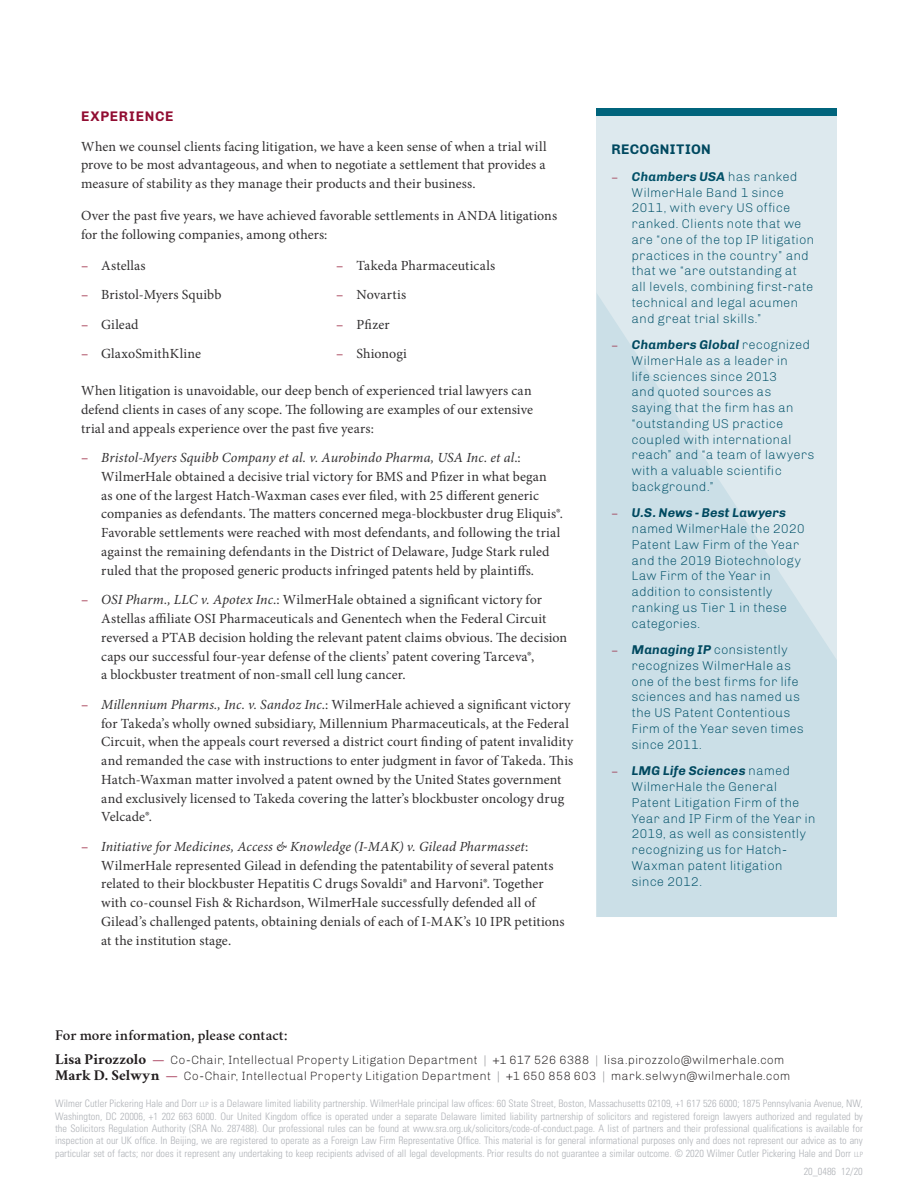
<style>
.page{position:relative;width:918px;height:1188px;background:#fff}
.page>*{position:absolute;margin:0;border:0;box-sizing:border-box;transform-origin:0 0}
.contact_subhead{font:600 15px "Crimson";color:#231f20}
.body_text{font:13.95px/18.8px "Minion Pro";letter-spacing:.005em;color:#312f30}
.sidebar_text{font:700 13.95px "Chivo";letter-spacing:.02em;color:#004960}
.subhead{font:700 13.95px "Chivo";letter-spacing:.045em;color:#910d32}
.t1{font:300 12.75px/15.8px "Chivo";letter-spacing:.015em;color:#005068}
.contact_deatils{font:300 12px/16.5px "Chivo";letter-spacing:.015em;color:#231f20}
.t2{font:300 condensed 10.2px/12.3px "Univers LT Std";color:#b0b3b8;text-align:justify}
.t3{font:300 condensed 10.2px "Univers LT Std";color:#b0b3b8}
.s1{color:#961d38}
.s2{font-style:italic}
.s3{font-family:"Minion Pro";font-weight:400;color:#961d38}
.s4{font-weight:700;font-style:italic}
.s5{font-weight:700;font-style:italic;color:#004960}
.s6{font-family:"Crimson";font-weight:700;font-size:15px}
.s7{color:#910d32}
.s8{color:#939598}
.s9{font-size:7.2px}
</style>
<div class="page">
<div style="left:597px;top:113px;width:240px;height:804px;background:#dde9ee"></div>
<svg style="left:597px;top:294px;width:240px;height:623px;fill:#cbdfe7"></svg>
<div style="left:597px;top:108px;width:240px;height:7px;background:#00647c"></div>
<p class="subhead" style="left:81px;top:108px;width:94px">EXPERIENCE</p>
<p class="body_text" style="left:81px;top:137px;width:467px;text-align:justify">When we counsel clients facing litigation, we have a keen sense of when a trial will prove to be most advantageous, and when to negotiate a settlement that provides a measure of stability as they manage their products and their business.</p>
<p class="body_text" style="left:81px;top:207px;width:478px">Over the past five years, we have achieved favorable settlements in ANDA litigations for the following companies, among others:</p>
<p class="body_text" style="left:81px;top:256px;width:66px"><span class="s1">–</span> Astellas</p>
<p class="body_text" style="left:81px;top:286px;width:142px"><span class="s1">–</span> Bristol-Myers Squibb</p>
<p class="body_text" style="left:81px;top:315px;width:59px"><span class="s1">–</span> Gilead</p>
<p class="body_text" style="left:81px;top:345px;width:122px"><span class="s1">–</span> GlaxoSmithKline</p>
<p class="body_text" style="left:336px;top:256px;width:160px"><span class="s1">–</span> Takeda Pharmaceuticals</p>
<p class="body_text" style="left:336px;top:286px;width:71px"><span class="s1">–</span> Novartis</p>
<p class="body_text" style="left:336px;top:315px;width:55px"><span class="s1">–</span> Pfizer</p>
<p class="body_text" style="left:336px;top:345px;width:72px"><span class="s1">–</span> Shionogi</p>
<p class="body_text" style="left:81px;top:381px;width:454px;text-align:justify">When litigation is unavoidable, our deep bench of experienced trial lawyers can defend clients in cases of any scope. The following are examples of our extensive trial and appeals experience over the past five years:</p>
<p class="body_text" style="left:101px;top:448px;width:463px;text-indent:-20px"><span class="s1">–</span> <span class="s2">Bristol-Myers Squibb Company et al. v. Aurobindo Pharma, USA Inc. et al</span>.:<br>WilmerHale obtained a decisive trial victory for BMS and Pfizer in what began<br>as one of the largest Hatch-Waxman cases ever filed, with 25 different generic companies as defendants. The matters concerned mega-blockbuster drug Eliquis®.<br>Favorable settlements were reached with most defendants, and following the trial against the remaining defendants in the District of Delaware, Judge Stark ruled ruled that the proposed generic products infringed patents held by plaintiffs.</p>
<p class="body_text" style="left:101px;top:591px;width:467px;text-indent:-20px"><span class="s1">–</span> <span class="s2">OSI Pharm., LLC v. Apotex Inc</span>.: WilmerHale obtained a significant victory for Astellas affiliate OSI Pharmaceuticals and Genentech when the Federal Circuit reversed a PTAB decision holding the relevant patent claims obvious. The decision caps our successful four-year defense of the clients’ patent covering Tarceva®,<br>a blockbuster treatment of non-small cell lung cancer.</p>
<p class="body_text" style="left:101px;top:695px;width:474px;text-indent:-20px"><span class="s1">–</span> <span class="s2">Millennium Pharms., Inc. v. Sandoz Inc</span>.: WilmerHale achieved a significant victory for Takeda’s wholly owned subsidiary, Millennium Pharmaceuticals, at the Federal Circuit, when the appeals court reversed a district court finding of patent invalidity and remanded the case with instructions to enter judgment in favor of Takeda. This Hatch-Waxman matter involved a patent owned by the United States government and exclusively licensed to Takeda covering the latter’s blockbuster oncology drug Velcade®.</p>
<p class="body_text" style="left:101px;top:837px;width:465px;text-indent:-20px"><span class="s1">–</span> <span class="s2">Initiative for Medicines, Access &amp; Knowledge (I-MAK) v. Gilead Pharmasset</span>:<br>WilmerHale represented Gilead in defending the patentability of several patents related to their blockbuster Hepatitis C drugs Sovaldi® and Harvoni®. Together with co-counsel Fish &amp; Richardson, WilmerHale successfully defended all of Gilead’s challenged patents, obtaining denials of each of I-MAK’s 10 IPR petitions at the institution stage.</p>
<p class="sidebar_text" style="left:612px;top:141px;width:101px">RECOGNITION</p>
<p class="t1" style="left:632px;top:169px;width:184px;text-indent:-20px"><span class="s3">–</span> <span class="s4">Chambers USA</span> has ranked<br>WilmerHale Band 1 since<br>2011, with every US office ranked. Clients note that we are “one of the top IP litigation practices in the country” and that we “are outstanding at all levels, combining first-rate technical and legal acumen and great trial skills.”</p>
<p class="t1" style="left:632px;top:337px;width:184px;text-indent:-20px"><span class="s3">–</span> <span class="s5">Chambers Global</span> recognized<br>WilmerHale as a leader in<br>life sciences since 2013<br>and quoted sources as<br>saying that the firm has an “outstanding US practice coupled with international reach” and “a team of lawyers with a valuable scientific background.”</p>
<p class="t1" style="left:632px;top:505px;width:175px;text-indent:-20px"><span class="s3">–</span> <span class="s5">U.S. News - Best Lawyers </span>named WilmerHale the 2020<br>Patent Law Firm of the Year and the 2019 Biotechnology<br>Law Firm of the Year in addition to consistently ranking us Tier 1 in these categories.</p>
<p class="t1" style="left:632px;top:642px;width:174px;text-indent:-20px"><span class="s3">–</span> <span class="s5">Managing IP</span> consistently recognizes WilmerHale as one of the best firms for life sciences and has named us the US Patent Contentious<br>Firm of the Year seven times since 2011.</p>
<p class="t1" style="left:632px;top:763px;width:185px;text-indent:-20px"><span class="s3">–</span> <span class="s5">LMG Life Sciences</span> named<br>WilmerHale the General<br>Patent Litigation Firm of the<br>Year and IP Firm of the Year in<br>2019, as well as consistently recognizing us for Hatch-<br>Waxman patent litigation since 2012.</p>
<p class="contact_subhead" style="left:55px;top:1025px;width:234px">For more information, please contact:</p>
<p class="contact_deatils" style="left:55px;top:1051px;width:737px"><span class="s6">Lisa Pirozzolo</span> <span class="s7">—</span> Co-Chair, Intellectual Property Litigation Department <span class="s8">|</span> +1 617 526 6388 <span class="s8">|</span> lisa.pirozzolo@wilmerhale.com<br><span class="s6">Mark D. Selwyn</span> <span class="s7">—</span> Co-Chair, Intellectual Property Litigation Department <span class="s8">|</span> +1 650 858 603 <span class="s8">|</span> mark.selwyn@wilmerhale.com</p>
<p class="t2" style="left:55px;top:1098px;width:809px">Wilmer Cutler Pickering Hale and Dorr <span class="s9">llp</span> is a Delaware limited liability partnership. WilmerHale principal law offices: 60 State Street, Boston, Massachusetts 02109, +1 617 526 6000; 1875 Pennsylvania Avenue, NW, Washington, DC 20006, +1 202 663 6000. Our United Kingdom office is operated under a separate Delaware limited liability partnership of solicitors and registered foreign lawyers authorized and regulated by the Solicitors Regulation Authority (SRA No. 287488). Our professional rules can be found at www.sra.org.uk/solicitors/code-of-conduct.page. A list of partners and their professional qualifications is available for inspection at our UK office. In Beijing, we are registered to operate as a Foreign Law Firm Representative Office. This material is for general informational purposes only and does not represent our advice as to any particular set of facts; nor does it represent any undertaking to keep recipients advised of all legal developments. Prior results do not guarantee a similar outcome. © 2020 Wilmer Cutler Pickering Hale and Dorr <span class="s9">llp</span></p>
<p class="t3" style="left:804px;top:1165px;width:61px">20_0486 12/20</p>
</div>
